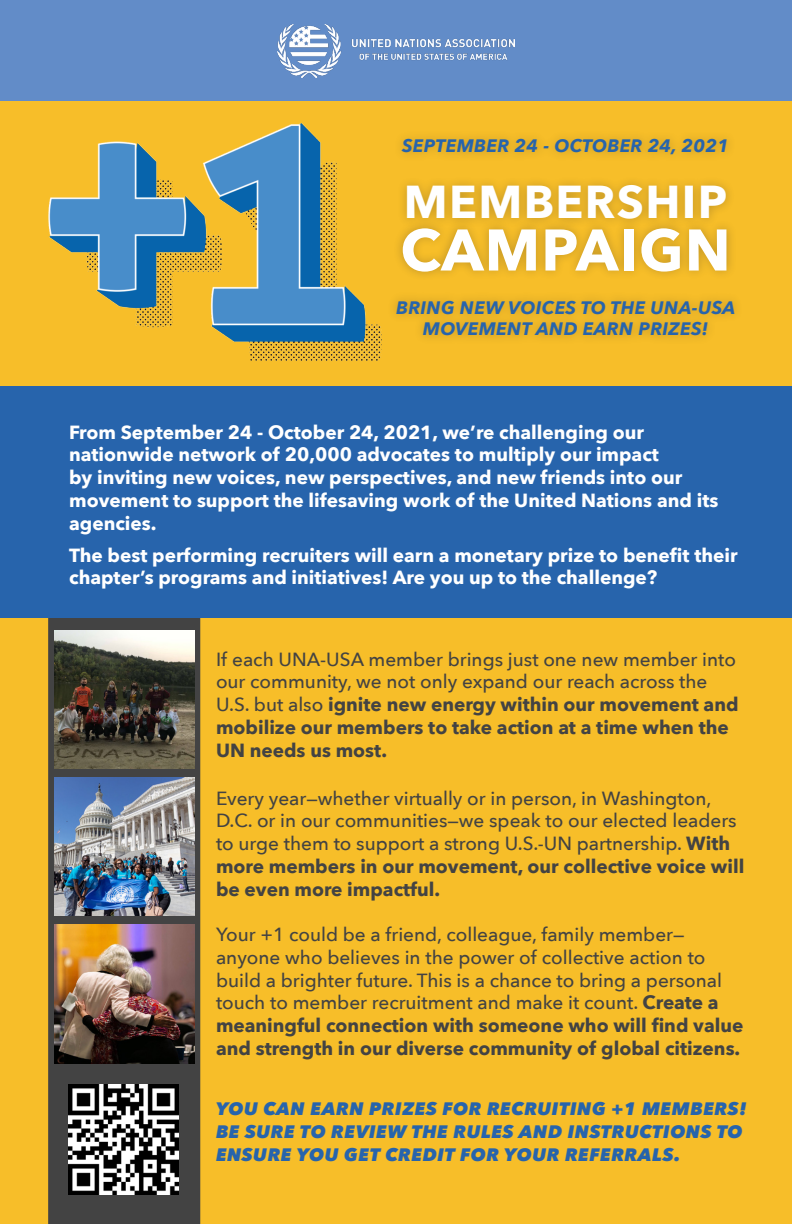
<style>
.page{position:relative;width:792px;height:1224px;background:#f7be29}
.page>*{position:absolute;margin:0;border:0;box-sizing:border-box;transform-origin:0 0}
.t1{font:700 58px "Avenir Next";letter-spacing:.02em;color:#fff}
.t2{font:700 46px "Avenir Next";letter-spacing:.03em;color:#fff}
.t3{font:500 19px/22.8px "Avenir Next";color:#434343}
.t4{font:700 19px/22.8px "Avenir Next";color:#fff}
.t5{font:italic 800 18px "Avenir Next";letter-spacing:.03em;color:#2764ac}
.t6{font:italic 700 18px/21.6px "Avenir Next";letter-spacing:.02em;color:#2764ac;text-align:center}
.s1{font-weight:700}
</style>
<div class="page">
<svg style="left:48px;top:618px;width:152px;height:606px;background:#464645"></svg>
<img style="left:48px;top:123px;width:334px;height:238px">
<div style="left:0;top:0;width:792px;height:101px;background:#628cc8"></div>
<div style="left:0;top:386px;width:792px;height:232px;background:#2764ac"></div>
<img style="left:277px;top:24px;width:238px;height:54px">
<div style="left:397px;top:175px;width:339px;height:54px;background:#231f20;opacity:.25"></div>
<div style="left:393px;top:218px;width:344px;height:64px;background:#231f20;opacity:.25"></div>
<div style="left:393px;top:129px;width:343px;height:35px;background:#231f20;opacity:.25"></div>
<div style="left:387px;top:291px;width:357px;height:54px;background:#231f20;opacity:.25"></div>
<img style="left:54px;top:631px;width:140px;height:138px">
<img style="left:54px;top:778px;width:140px;height:138px">
<img style="left:54px;top:925px;width:140px;height:138px">
<img style="left:68px;top:1084px;width:110px;height:111px">
<p class="t6" style="left:402px;top:135px;width:329px">SEPTEMBER 24 - OCTOBER 24, 2021</p>
<p class="t2" style="left:404px;top:162px;width:325px">MEMBERSHIP</p>
<p class="t1" style="left:400px;top:200px;width:332px">CAMPAIGN</p>
<p class="t6" style="left:396px;top:296px;width:341px">BRING NEW VOICES TO THE UNA-USA<br>MOVEMENT AND EARN PRIZES!</p>
<p class="t4" style="left:69px;top:420px;width:651px">From September 24 - October 24, 2021, we’re challenging our nationwide network of 20,000 advocates to multiply our impact<br>by inviting new voices, new perspectives, and new friends into our movement to support the lifesaving work of the United Nations and its agencies.</p>
<p class="t4" style="left:69px;top:543px;width:670px">The best performing recruiters will earn a monetary prize to benefit their chapter’s programs and initiatives! Are you up to the challenge?</p>
<p class="t3" style="left:216px;top:647px;width:524px">If each UNA-USA member brings just one new member into our community, we not only expand our reach across the U.S. but also <span class="s1">ignite new energy within our movement and mobilize our members to take action at a time when the UN needs us most.</span></p>
<p class="t3" style="left:216px;top:786px;width:530px">Every year—whether virtually or in person, in Washington, D.C. or in our communities—we speak to our elected leaders to urge them to support a strong U.S.-UN partnership. <span class="s1">With more members in our movement, our collective voice will be even more impactful.</span></p>
<p class="t3" style="left:216px;top:922px;width:529px">Your +1 could be a friend, colleague, family member— anyone who believes in the power of collective action to build a brighter future. This is a chance to bring a personal touch to member recruitment and make it count. <span class="s1">Create a meaningful connection with someone who will find value and strength in our diverse community of global citizens.</span></p>
<p class="t5" style="left:216px;top:1098px;width:533px">YOU CAN EARN PRIZES FOR RECRUITING +1 MEMBERS!</p>
<p class="t5" style="left:216px;top:1121px;width:528px">BE SURE TO REVIEW THE RULES AND INSTRUCTIONS TO</p>
<p class="t5" style="left:216px;top:1144px;width:466px">ENSURE YOU GET CREDIT FOR YOUR REFERRALS.</p>
</div>
